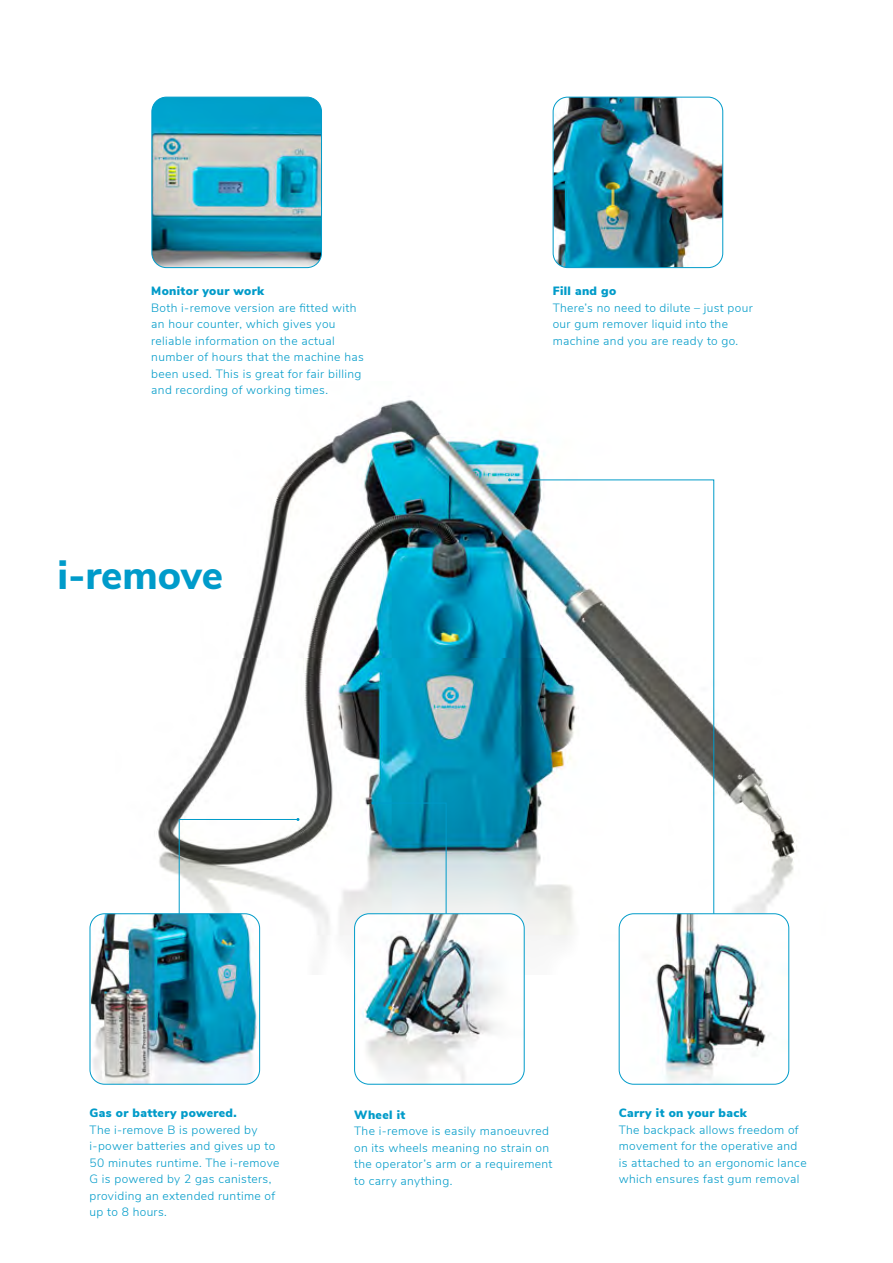
<style>
.page{position:relative;width:893px;height:1263px;background:#fff}
.page>*{position:absolute;margin:0;border:0;box-sizing:border-box;transform-origin:0 0}
.t1{font:800 39.9px "Nunito Sans";letter-spacing:-.01em;color:#009bca}
.t2{font:300 12px/16.5px "Nunito Sans";letter-spacing:.03em;color:#009bc9}
.t3{font:900 12px "Nunito Sans";letter-spacing:.03em;color:#009bc9}
</style>
<div class="page">
<img style="left:157px;top:400px;width:640px;height:575px">
<svg style="left:178px;top:818px;width:121px;height:113px"></svg>
<svg style="left:371px;top:801px;width:76px;height:112px;background:#80bbc9"></svg>
<img style="left:153px;top:97px;width:168px;height:171px">
<div style="left:151px;top:97px;width:171px;height:171px;border:1px solid #009bc9;border-radius:15px"></div>
<svg style="left:509px;top:479px;width:205px;height:536px"></svg>
<img style="left:619px;top:914px;width:170px;height:170px">
<div style="left:619px;top:913px;width:170px;height:171px;border:1px solid #009bc9;border-radius:15px"></div>
<img style="left:355px;top:914px;width:169px;height:170px">
<div style="left:354px;top:913px;width:171px;height:171px;border:1px solid #009bc9;border-radius:15px"></div>
<img style="left:90px;top:914px;width:170px;height:170px">
<div style="left:90px;top:913px;width:170px;height:171px;border:1px solid #009bc9;border-radius:15px"></div>
<img style="left:553px;top:97px;width:170px;height:171px">
<div style="left:553px;top:97px;width:170px;height:171px;border:1px solid #009bc9;border-radius:15px"></div>
<p class="t3" style="left:151px;top:282px;width:114px">Monitor your work</p>
<p class="t2" style="left:151px;top:299px;width:214px">Both i-remove version are fitted with an hour counter, which gives you reliable information on the actual number of hours that the machine has been used. This is great for fair billing and recording of working times.</p>
<h1 class="t1" style="left:57px;top:546px;width:167px">i-remove</h1>
<p class="t3" style="left:553px;top:282px;width:65px">Fill and go</p>
<p class="t2" style="left:553px;top:299px;width:202px">There’s no need to dilute – just pour our gum remover liquid into the machine and you are ready to go.</p>
<p class="t3" style="left:90px;top:1104px;width:149px">Gas or battery powered.</p>
<p class="t2" style="left:90px;top:1120px;width:191px">The i-remove B is powered by i-power batteries and gives up to<br>50 minutes runtime. The i-remove<br>G is powered by 2 gas canisters, providing an extended runtime of up to 8 hours.</p>
<p class="t3" style="left:354px;top:1105px;width:53px">Wheel it</p>
<p class="t2" style="left:354px;top:1122px;width:200px">The i-remove is easily manoeuvred on its wheels meaning no strain on the operator’s arm or a requirement to carry anything.</p>
<p class="t3" style="left:619px;top:1104px;width:129px">Carry it on your back</p>
<p class="t2" style="left:619px;top:1120px;width:189px">The backpack allows freedom of movement for the operative and is attached to an ergonomic lance which ensures fast gum removal</p>
</div>
